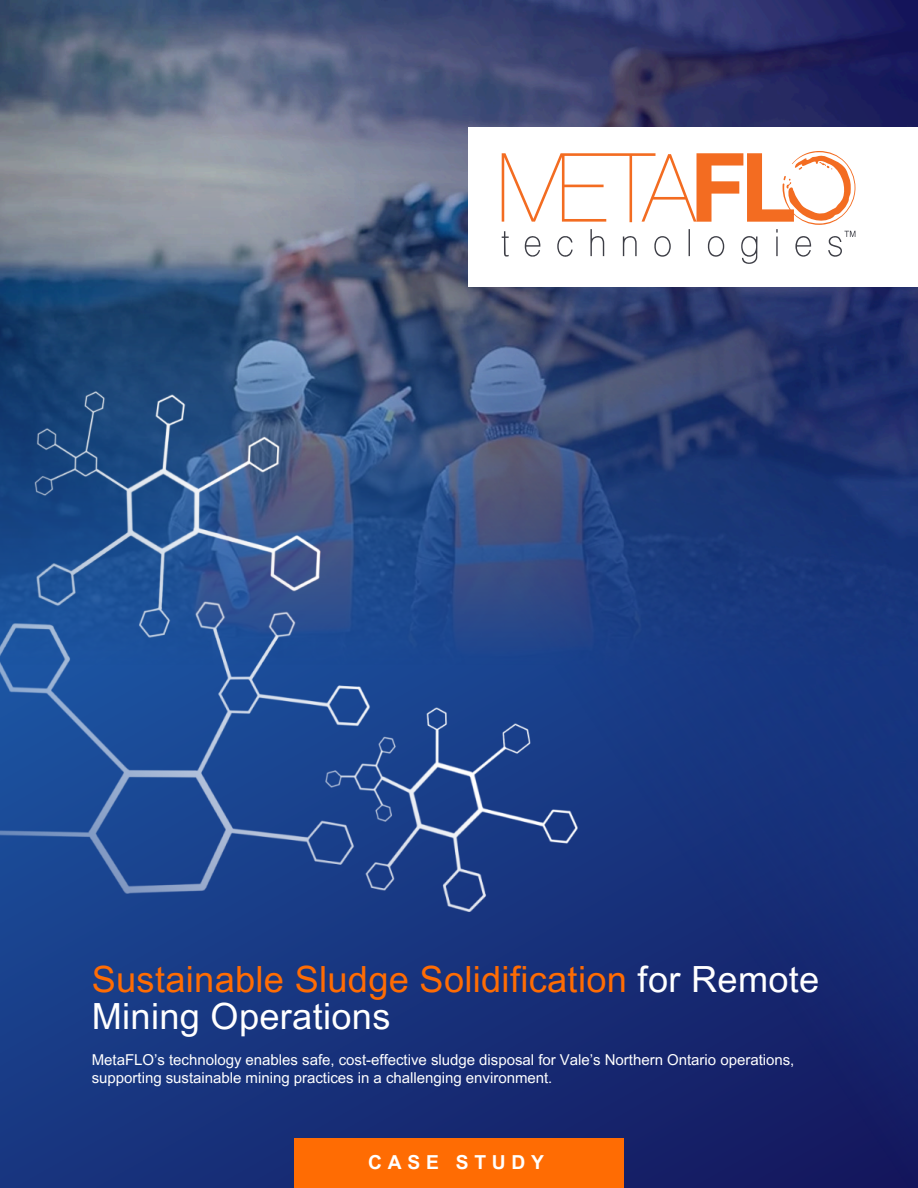
<style>
.page{position:relative;width:918px;height:1188px;background:#fff}
.page>*{position:absolute;margin:0;border:0;box-sizing:border-box;transform-origin:0 0}
.t1{font:36.15px/37.2px "Arial MT Pro";letter-spacing:.01em;color:#ff6c03}
.t2{font:700 19.2px "Arial MT Pro";letter-spacing:.3em;color:#fff}
.t3{font:15px/18px "Arial MT Pro";color:#fff}
.s1{color:#fff}
</style>
<div class="page">
<img style="left:0;top:0;width:918px;height:1188px">
<div style="left:294px;top:1139px;width:330px;height:49px;background:#ff6c03"></div>
<div style="left:468px;top:127px;width:450px;height:159px;background:#fff"></div>
<svg style="left:502px;top:151px;width:353px;height:113px"></svg>
<p class="t1" style="left:92px;top:965px;width:729px">Sustainable Sludge Solidification <span class="s1">for Remote<br>Mining Operations</span></p>
<p class="t3" style="left:92px;top:1053px;width:704px">MetaFLO’s technology enables safe, cost-effective sludge disposal for Vale’s Northern Ontario operations, supporting sustainable mining practices in a challenging environment.</p>
<p class="t2" style="left:368px;top:1155px;width:177px">CASE STUDY</p>
</div>
